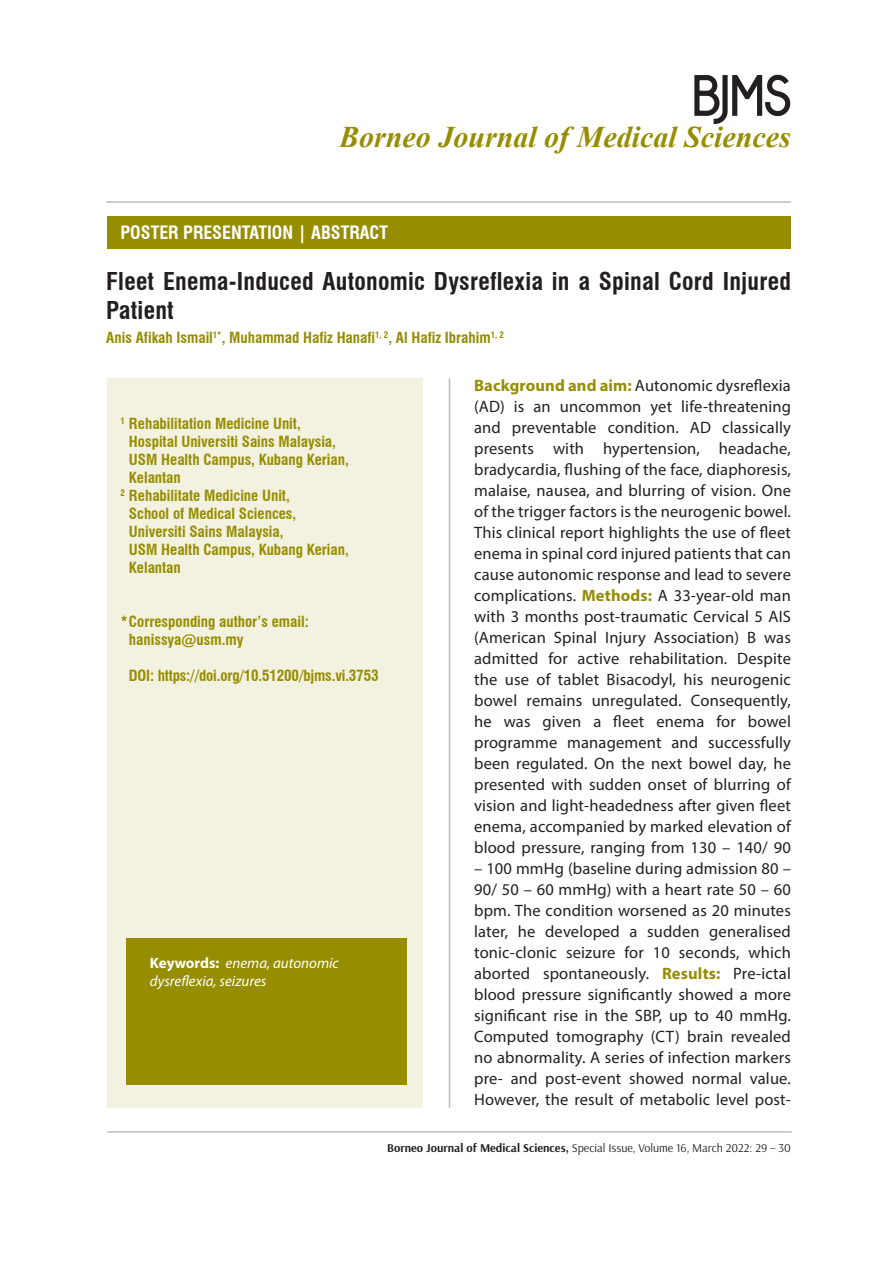
<style>
.page{position:relative;width:893px;height:1263px;background:#fff}
.page>*{position:absolute;margin:0;border:0;box-sizing:border-box;transform-origin:0 0}
.t1{font:italic 700 30px "Times New Roman";color:#968d00}
.t2{font:700 condensed 24px/28.8px "Swiss 721 BT";letter-spacing:.01em;color:#231f20}
.t3{font:700 condensed 18px "Swiss 721 BT";color:#fff}
.t4{font:16.5px/21px "Myriad Pro";letter-spacing:.01em;color:#231f20;text-align:justify}
.t5{font:700 condensed 15px "Swiss 721 BT";color:#968d00}
.t6{font:italic 15px/18px "Myriad Pro";color:#fff}
.t7{font:12px "Arsenal";color:#231f20}
.s1{font-weight:700;font-style:normal}
.s2{font-weight:700;color:#968d00}
.s3{font-weight:700}
</style>
<div class="page">
<div style="left:107px;top:216px;width:684px;height:33px;background:#968d00"></div>
<hr style="left:106px;top:201px;width:685px;height:2px;background:#bcbdc0">
<hr style="left:107px;top:1131px;width:685px;height:2px;background:#bcbdc0">
<div style="left:107px;top:378px;width:315px;height:730px;background:#f3f1df"></div>
<div style="left:126px;top:938px;width:281px;height:147px;background:#968d00"></div>
<hr style="left:449px;top:378px;width:1px;height:730px;background:#bcbdc0">
<svg style="left:694px;top:74px;width:97px;height:50px"></svg>
<p class="t1" style="left:339px;top:116px;width:453px">Borneo Journal of Medical Sciences</p>
<p class="t3" style="left:120px;top:222px;width:269px">POSTER PRESENTATION | ABSTRACT</p>
<p class="t2" style="left:106px;top:267px;width:686px">Fleet Enema-Induced Autonomic Dysreflexia in a Spinal Cord Injured<br>Patient</p>
<p class="t5" style="left:106px;top:328px;width:399px">Anis Afikah Ismail<sup>1*</sup>, Muhammad Hafiz Hanafi<sup>1,</sup> <sup>2</sup>, Al Hafiz Ibrahim<sup>1,</sup> <sup>2</sup></p>
<p class="t5" style="left:120px;top:414px;width:182px"><sup>1</sup> Rehabilitation Medicine Unit,</p>
<p class="t5" style="left:129px;top:432px;width:208px">Hospital Universiti Sains Malaysia,</p>
<p class="t5" style="left:129px;top:450px;width:221px">USM Health Campus, Kubang Kerian,</p>
<p class="t5" style="left:129px;top:468px;width:53px">Kelantan</p>
<p class="t5" style="left:120px;top:486px;width:171px"><sup>2</sup> Rehabilitate Medicine Unit,</p>
<p class="t5" style="left:129px;top:504px;width:169px">School of Medical Sciences,</p>
<p class="t5" style="left:129px;top:522px;width:156px">Universiti Sains Malaysia,</p>
<p class="t5" style="left:129px;top:540px;width:221px">USM Health Campus, Kubang Kerian,</p>
<p class="t5" style="left:129px;top:558px;width:53px">Kelantan</p>
<p class="t5" style="left:120px;top:612px;width:190px">*Corresponding author’s email:</p>
<p class="t5" style="left:129px;top:630px;width:116px">hanissya@usm.my</p>
<p class="t5" style="left:129px;top:666px;width:251px">DOI: https://doi.org/10.51200/bjms.vi.3753</p>
<p class="t6" style="left:150px;top:954px;width:191px"><span class="s1">Keywords:</span> enema, autonomic dysreflexia, seizures</p>
<p class="t4" style="left:474px;top:375px;width:318px"><span class="s2">Background and aim:</span> Autonomic dysreflexia (AD) is an uncommon yet life-threatening and preventable condition. AD classically presents with hypertension, headache, bradycardia, flushing of the face, diaphoresis, malaise, nausea, and blurring of vision. One of the trigger factors is the neurogenic bowel.<br>This clinical report highlights the use of fleet enema in spinal cord injured patients that can cause autonomic response and lead to severe complications. <span class="s2">Methods:</span> A 33-year-old man with 3 months post-traumatic Cervical 5 AIS (American Spinal Injury Association) B was admitted for active rehabilitation. Despite the use of tablet Bisacodyl, his neurogenic bowel remains unregulated. Consequently, he was given a fleet enema for bowel programme management and successfully been regulated. On the next bowel day, he presented with sudden onset of blurring of vision and light-headedness after given fleet enema, accompanied by marked elevation of blood pressure, ranging from 130 – 140/ 90</p>
<p class="t4" style="left:474px;top:858px;width:318px">– 100 mmHg (baseline during admission 80 – 90/ 50 – 60 mmHg) with a heart rate 50 – 60 bpm. The condition worsened as 20 minutes later, he developed a sudden generalised tonic-clonic seizure for 10 seconds, which aborted spontaneously. <span class="s2">Results:</span> Pre-ictal blood pressure significantly showed a more significant rise in the SBP, up to 40 mmHg.<br>Computed tomography (CT) brain revealed no abnormality. A series of infection markers pre- and post-event showed normal value.<br>However, the result of metabolic level post-</p>
<p class="t7" style="left:387px;top:1141px;width:405px"><span class="s3">Borneo Journal of Medical Sciences,</span> Special Issue, Volume 16, March 2022: 29 – 30</p>
</div>
